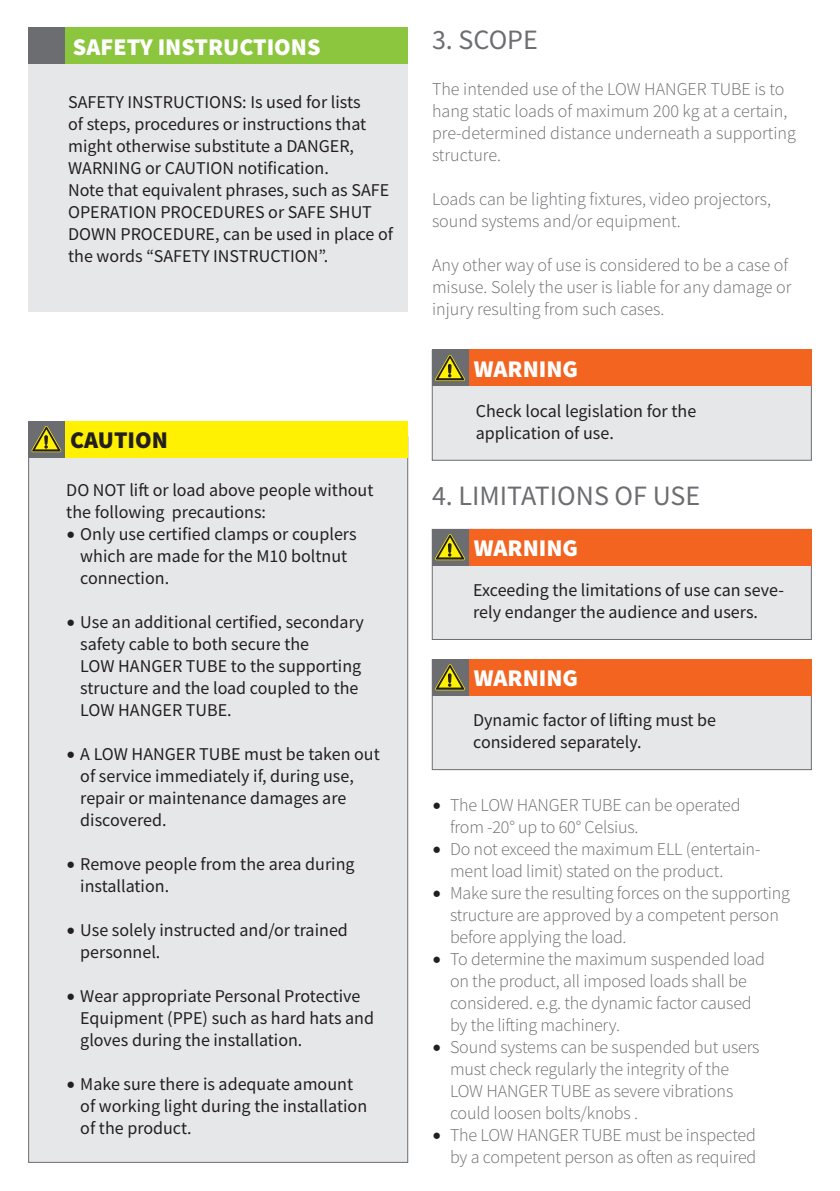
<style>
.page{position:relative;width:840px;height:1191px;background:#fff}
.page>*{position:absolute;margin:0;border:0;box-sizing:border-box;transform-origin:0 0}
.t1{font:28px "Source Sans Pro";color:#6c6d70}
.t2{font:900 24px "Source Sans Pro";color:#fff}
.t3{font:900 24px "Source Sans Pro";color:#231f20}
.t4{font:18px/22px "Source Sans Pro";color:#231f20}
.t5{font:300 18px/22px "Source Sans Pro";letter-spacing:-.01em;color:#6c6d70}
.s1{font-family:"Minion Pro";font-size:24px}
.s2{font-family:"Minion Pro";font-weight:400;font-size:24px;color:#231f20}
</style>
<div class="page">
<div style="left:28px;top:28px;width:380px;height:284px;background:#e6e7e9"></div>
<div style="left:28px;top:437px;width:380px;height:725px;background:#e6e7e9;border:1px solid #6c6d70"></div>
<div style="left:56px;top:421px;width:352px;height:36px;background:#fff101"></div>
<div style="left:28px;top:421px;width:36px;height:36px;background:#6c6d70"></div>
<svg style="left:31px;top:426px;width:30px;height:26px"></svg>
<div style="left:44px;top:435px;width:4px;height:10px;border:1px solid #231f20"></div>
<div style="left:28px;top:28px;width:380px;height:36px;background:#8bc63e"></div>
<div style="left:28px;top:28px;width:36px;height:36px;background:#6c6d70"></div>
<div style="left:432px;top:350px;width:379px;height:110px;background:#e6e7e9"></div>
<div style="left:432px;top:529px;width:379px;height:110px;background:#e6e7e9"></div>
<div style="left:432px;top:659px;width:379px;height:111px;background:#e6e7e9;border:1px solid #6c6d70"></div>
<div style="left:460px;top:350px;width:351px;height:36px;background:#f36421"></div>
<div style="left:432px;top:350px;width:36px;height:36px;background:#6c6d70"></div>
<svg style="left:435px;top:355px;width:29px;height:26px"></svg>
<div style="left:447px;top:364px;width:4px;height:10px;border:1px solid #231f20"></div>
<div style="left:460px;top:529px;width:351px;height:36px;background:#f36421"></div>
<div style="left:432px;top:529px;width:36px;height:36px;background:#6c6d70"></div>
<svg style="left:435px;top:534px;width:29px;height:26px"></svg>
<div style="left:447px;top:543px;width:4px;height:10px;border:1px solid #231f20"></div>
<div style="left:460px;top:659px;width:351px;height:36px;background:#f36421"></div>
<div style="left:432px;top:659px;width:36px;height:36px;background:#6c6d70"></div>
<svg style="left:435px;top:664px;width:29px;height:26px"></svg>
<div style="left:447px;top:673px;width:4px;height:10px;border:1px solid #231f20"></div>
<h2 class="t2" style="left:73px;top:30px;width:249px">SAFETY INSTRUCTIONS</h2>
<p class="t4" style="left:68px;top:91px;width:326px">SAFETY INSTRUCTIONS: Is used for lists<br>of steps, procedures or instructions that might otherwise substitute a DANGER, WARNING or CAUTION notification.<br>Note that equivalent phrases, such as SAFE OPERATION PROCEDURES or SAFE SHUT DOWN PROCEDURE, can be used in place of the words “SAFETY INSTRUCTION”.</p>
<h2 class="t3" style="left:70px;top:423px;width:99px">CAUTION</h2>
<p class="t4" style="left:66px;top:478px;width:308px">DO NOT lift or load above people without the following precautions:</p>
<p class="t4" style="left:80px;top:522px;width:278px;text-indent:-14px"><span class="s1">•</span> Only use certified clamps or couplers which are made for the M10 boltnut connection.</p>
<p class="t4" style="left:80px;top:610px;width:285px;text-indent:-14px"><span class="s1">•</span> Use an additional certified, secondary safety cable to both secure the<br>LOW HANGER TUBE to the supporting structure and the load coupled to the<br>LOW HANGER TUBE.</p>
<p class="t4" style="left:80px;top:742px;width:301px;text-indent:-14px"><span class="s1">•</span> A LOW HANGER TUBE must be taken out of service immediately if, during use, repair or maintenance damages are discovered.</p>
<p class="t4" style="left:80px;top:852px;width:276px;text-indent:-14px"><span class="s1">•</span> Remove people from the area during installation.</p>
<p class="t4" style="left:80px;top:918px;width:269px;text-indent:-14px"><span class="s1">•</span> Use solely instructed and/or trained personnel.</p>
<p class="t4" style="left:80px;top:984px;width:295px;text-indent:-14px"><span class="s1">•</span> Wear appropriate Personal Protective<br>Equipment (PPE) such as hard hats and gloves during the installation.</p>
<p class="t4" style="left:80px;top:1072px;width:288px;text-indent:-14px"><span class="s1">•</span> Make sure there is adequate amount of working light during the installation of the product.</p>
<h1 class="t1" style="left:432px;top:22px;width:107px">3. SCOPE</h1>
<p class="t5" style="left:432px;top:78px;width:365px">The intended use of the LOW HANGER TUBE is to hang static loads of maximum 200 kg at a certain, pre-determined distance underneath a supporting structure.</p>
<p class="t5" style="left:432px;top:188px;width:340px">Loads can be lighting fixtures, video projectors, sound systems and/or equipment.</p>
<p class="t5" style="left:432px;top:254px;width:361px">Any other way of use is considered to be a case of misuse. Solely the user is liable for any damage or injury resulting from such cases.</p>
<h2 class="t2" style="left:473px;top:352px;width:106px">WARNING</h2>
<p class="t4" style="left:475px;top:400px;width:222px">Check local legislation for the application of use.</p>
<h1 class="t1" style="left:432px;top:477px;width:269px">4. LIMITATIONS OF USE</h1>
<h2 class="t2" style="left:473px;top:531px;width:106px">WARNING</h2>
<p class="t4" style="left:473px;top:579px;width:312px">Exceeding the limitations of use can seve&shy;rely endanger the audience and users.</p>
<h2 class="t2" style="left:473px;top:661px;width:106px">WARNING</h2>
<p class="t4" style="left:473px;top:709px;width:244px">Dynamic factor of lifting must be considered separately.</p>
<p class="t5" style="left:450px;top:793px;width:292px;text-indent:-18px"><span class="s2">•</span> The LOW HANGER TUBE can be operated from -20° up to 60° Celsius.</p>
<p class="t5" style="left:450px;top:837px;width:312px;text-indent:-18px"><span class="s2">•</span> Do not exceed the maximum ELL (entertain&shy;ment load limit) stated on the product.</p>
<p class="t5" style="left:450px;top:881px;width:341px;text-indent:-18px"><span class="s2">•</span> Make sure the resulting forces on the supporting structure are approved by a competent person before applying the load.</p>
<p class="t5" style="left:450px;top:947px;width:316px;text-indent:-18px"><span class="s2">•</span> To determine the maximum suspended load on the product, all imposed loads shall be considered. e.g. the dynamic factor caused by the lifting machinery.</p>
<p class="t5" style="left:450px;top:1035px;width:311px;text-indent:-18px"><span class="s2">•</span> Sound systems can be suspended but users must check regularly the integrity of the LOW HANGER TUBE as severe vibrations could loosen bolts/knobs .</p>
<p class="t5" style="left:432px;top:1123px;width:326px;text-align:right"><span class="s2">•</span> The LOW HANGER TUBE must be inspected by a competent person as often as required</p>
</div>
